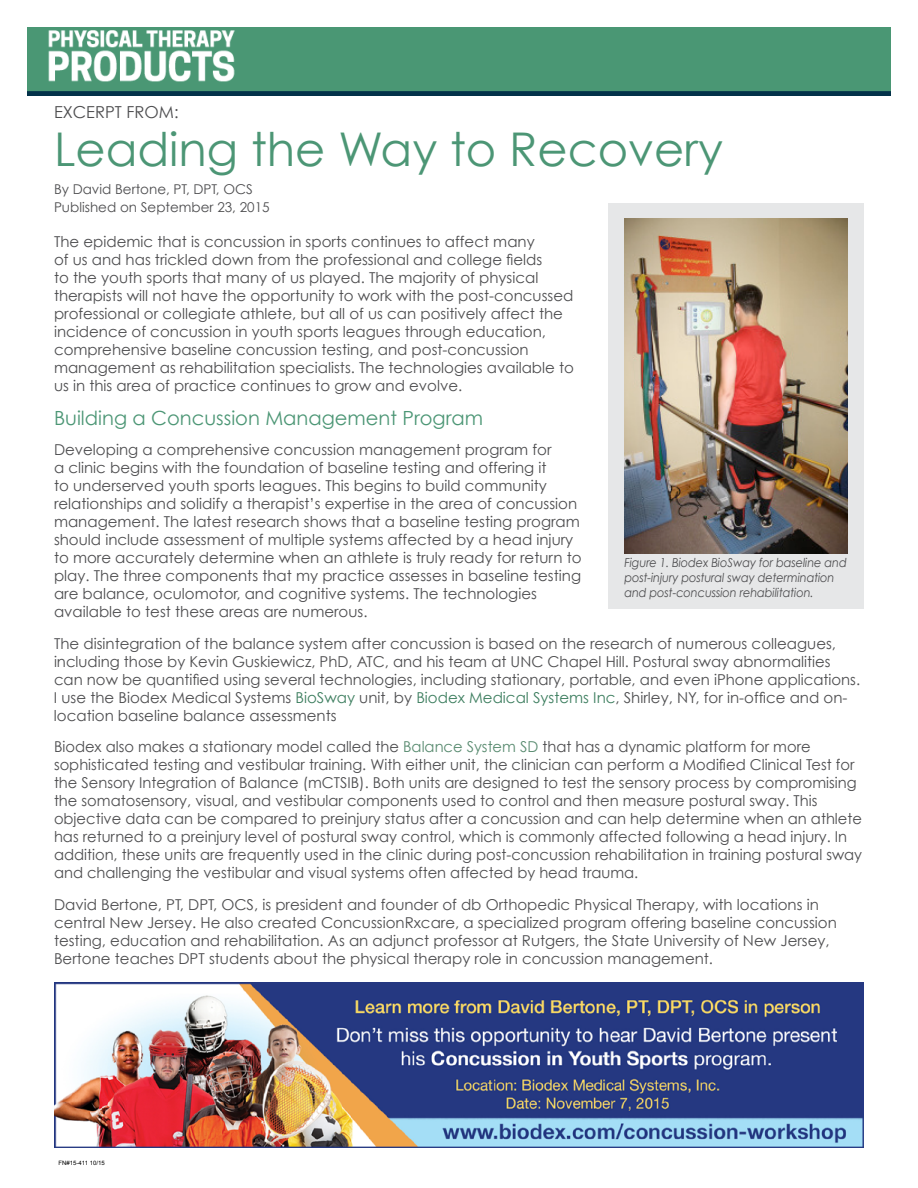
<style>
.page{position:relative;width:918px;height:1188px;background:#fff}
.page>*{position:absolute;margin:0;border:0;box-sizing:border-box;transform-origin:0 0}
.t1{font:46.5px "Century Gothic";color:#4c9675}
.t2{font:19.5px "Century Gothic";color:#4c9675}
.t3{font:16.5px "Century Gothic";color:#4d4d4f}
.t4{font:15px/18px "Century Gothic";color:#4d4d4f}
.t5{font:13.5px/18px "Century Gothic";color:#4d4d4f}
.t6{font:italic 12.3px/14.9px "Century Gothic";letter-spacing:-.01em;color:#4d4d4f;scale:.92 1}
.t7{font:6px "Arial";color:#000}
.s1{color:#3d7e5f}
.s2{color:#598b70}
</style>
<div class="page">
<img style="left:27px;top:27px;width:864px;height:68px">
<div style="left:608px;top:203px;width:255px;height:406px;background:#e6e7e8"></div>
<img style="left:624px;top:219px;width:224px;height:335px">
<img style="left:54px;top:983px;width:810px;height:165px">
<p class="t3" style="left:54px;top:102px;width:126px">EXCERPT FROM:</p>
<h1 class="t1" style="left:54px;top:121px;width:671px">Leading the Way to Recovery</h1>
<p class="t5" style="left:54px;top:180px;width:217px">By David Bertone, PT, DPT, OCS<br>Published on September 23, 2015</p>
<p class="t4" style="left:54px;top:232px;width:521px">The epidemic that is concussion in sports continues to affect many<br>of us and has trickled down from the professional and college fields<br>to the youth sports that many of us played. The majority of physical therapists will not have the opportunity to work with the post-concussed professional or collegiate athlete, but all of us can positively affect the incidence of concussion in youth sports leagues through education, comprehensive baseline concussion testing, and post-concussion management as rehabilitation specialists. The technologies available to us in this area of practice continues to grow and evolve.</p>
<h2 class="t2" style="left:54px;top:406px;width:431px">Building a Concussion Management Program</h2>
<p class="t4" style="left:54px;top:441px;width:529px">Developing a comprehensive concussion management program for<br>a clinic begins with the foundation of baseline testing and offering it<br>to underserved youth sports leagues. This begins to build community relationships and solidify a therapist’s expertise in the area of concussion management. The latest research shows that a baseline testing program should include assessment of multiple systems affected by a head injury to more accurately determine when an athlete is truly ready for return to play. The three components that my practice assesses in baseline testing are balance, oculomotor, and cognitive systems. The technologies available to test these areas are numerous.</p>
<p class="t4" style="left:54px;top:634px;width:808px">The disintegration of the balance system after concussion is based on the research of numerous colleagues, including those by Kevin Guskiewicz, PhD, ATC, and his team at UNC Chapel Hill. Postural sway abnormalities can now be quantified using several technologies, including stationary, portable, and even iPhone applications.<br>I use the Biodex Medical Systems <span class="s1">BioSway</span> unit, by <span class="s1">Biodex Medical Systems Inc</span>, Shirley, NY, for in-office and on&shy;location baseline balance assessments</p>
<p class="t4" style="left:54px;top:738px;width:810px">Biodex also makes a stationary model called the <span class="s2">Balance System SD</span> that has a dynamic platform for more sophisticated testing and vestibular training. With either unit, the clinician can perform a Modified Clinical Test for the Sensory Integration of Balance (mCTSIB). Both units are designed to test the sensory process by compromising the somatosensory, visual, and vestibular components used to control and then measure postural sway. This objective data can be compared to preinjury status after a concussion and can help determine when an athlete has returned to a preinjury level of postural sway control, which is commonly affected following a head injury. In addition, these units are frequently used in the clinic during post-concussion rehabilitation in training postural sway and challenging the vestibular and visual systems often affected by head trauma.</p>
<p class="t4" style="left:54px;top:895px;width:784px">David Bertone, PT, DPT, OCS, is president and founder of db Orthopedic Physical Therapy, with locations in central New Jersey. He also created ConcussionRxcare, a specialized program offering baseline concussion testing, education and rehabilitation. As an adjunct professor at Rutgers, the State University of New Jersey, Bertone teaches DPT students about the physical therapy role in concussion management.</p>
<p class="t6" style="left:624px;top:555px;width:243px">Figure 1. Biodex BioSway for baseline and post-injury postural sway determination and post-concussion rehabilitation.</p>
<p class="t7" style="left:58px;top:1159px;width:48px">FN#15-411 10/15</p>
</div>
